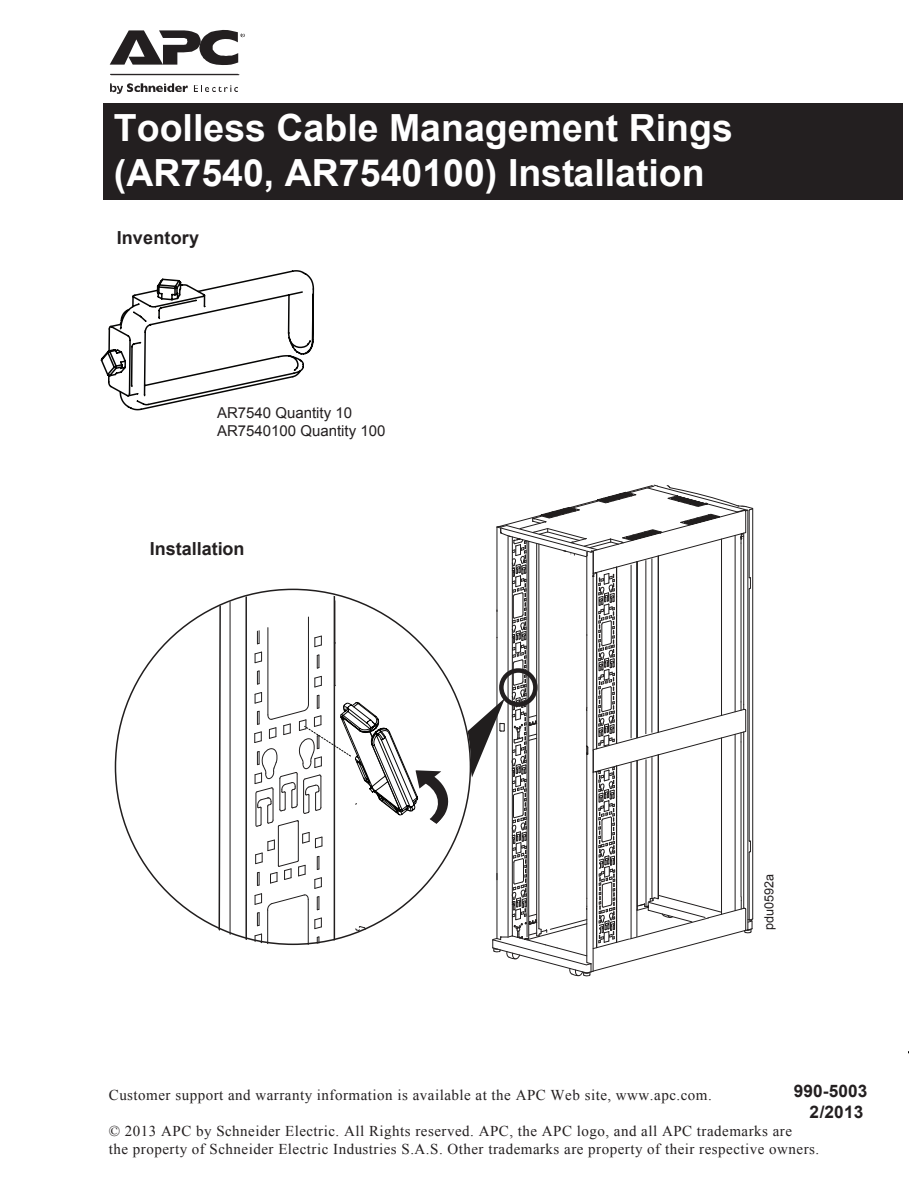
<style>
.page{position:relative;width:918px;height:1188px;background:#fff}
.page>*{position:absolute;margin:0;border:0;box-sizing:border-box;transform-origin:0 0}
.t1{font:700 37.5px/45px "Arial";color:#fff}
.t2{font:700 18px "Arial";color:#231f20}
.t3{font:700 17.25px/20.4px "Arial";letter-spacing:.005em;color:#231f20;text-align:right}
.t4{font:15px/18px "Times New Roman";letter-spacing:.035em;color:#231f20}
.t5{font:15px/18px "Arial";color:#231f20}
.t6{font:12.6px "Arial";color:#231f20}
</style>
<div class="page">
<div style="left:103px;top:103px;width:800px;height:97px;background:#231f20"></div>
<svg style="left:110px;top:83px;width:78px;height:11px"></svg>
<svg style="left:194px;top:85px;width:44px;height:7px"></svg>
<hr style="left:110px;top:74px;width:128px;height:1px;background:#231f20">
<svg style="left:110px;top:30px;width:135px;height:35px"></svg>
<hr style="left:111px;top:74px;width:128px;height:1px;background:#231f20">
<svg style="left:100px;top:270px;width:215px;height:141px"></svg>
<hr style="left:230px;top:591px;width:1px;height:355px;background:#211e1e">
<hr style="left:245px;top:591px;width:2px;height:355px;background:#211e1e">
<svg style="left:215px;top:603px;width:7px;height:328px"></svg>
<svg style="left:254px;top:485px;width:499px;height:491px"></svg>
<h1 class="t1" style="left:114px;top:107px;width:621px">Toolless Cable Management Rings (AR7540, AR7540100) Installation</h1>
<p class="t2" style="left:117px;top:225px;width:84px">Inventory</p>
<p class="t5" style="left:217px;top:404px;width:170px">AR7540 Quantity 10<br>AR7540100 Quantity 100</p>
<p class="t2" style="left:150px;top:537px;width:96px">Installation</p>
<p class="t6" style="left:761px;top:930px;width:58px;rotate:-90deg">pdu0592a</p>
<p class="t3" style="left:794px;top:1081px;width:75px">990-5003<br>2/2013</p>
<p class="t4" style="left:109px;top:1086px;width:604px">Customer support and warranty information is available at the APC Web site, www.apc.com.</p>
<p class="t4" style="left:109px;top:1122px;width:712px">© 2013 APC by Schneider Electric. All Rights reserved. APC, the APC logo, and all APC trademarks are<br>the property of Schneider Electric Industries S.A.S. Other trademarks are property of their respective owners.</p>
</div>
